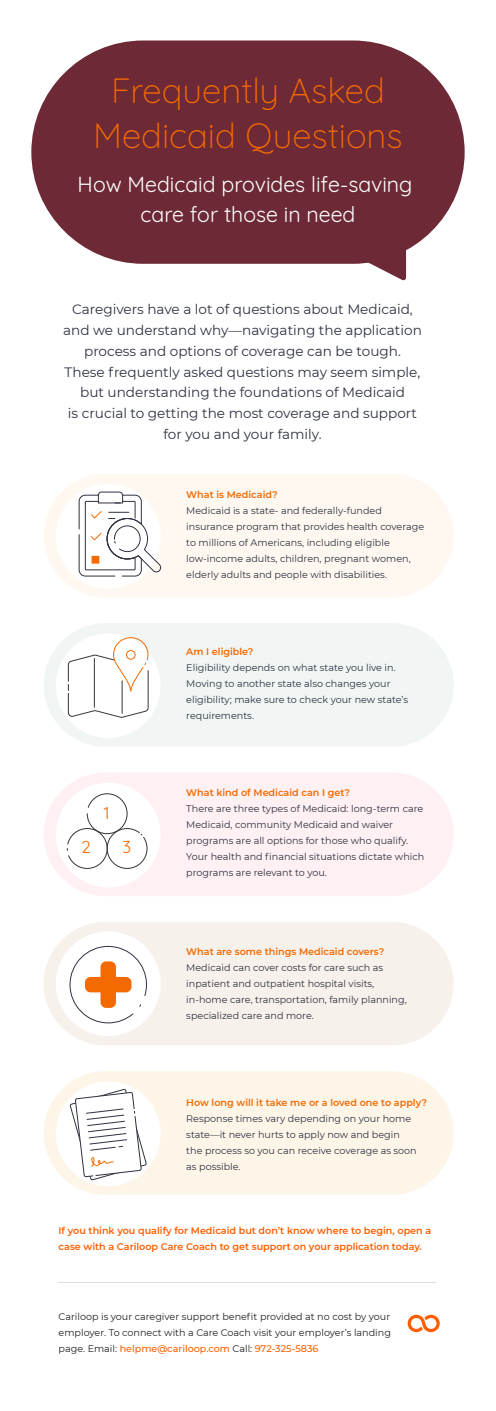
<style>
.page{position:relative;width:496px;height:1411px;background:#fff}
.page>*{position:absolute;margin:0;border:0;box-sizing:border-box;transform-origin:0 0}
.t1{font:300 34.92px/44.7px "Quicksand";color:#f46a02;text-align:center}
.t2{font:21.32px/30.3px "Quicksand";color:#fff;text-align:center}
.t3{font:16.8px "Quicksand";color:#f46a02}
.t4{font:13.6px/20.8px "Montserrat";color:#2e3241;text-align:center}
.t5{font:9.6px/16px "Montserrat";color:#2e3241}
.t6{font:9.6px/16px "Montserrat";color:#241f20;text-align:justify}
.t7{font:600 9.6px "Montserrat";color:#f46a02}
.t8{font:600 9.6px/16px "Montserrat";color:#ff5e00}
.s1{font-weight:500;color:#ff6000}
</style>
<div class="page">
<div style="left:31px;top:40px;width:434px;height:224px;background:#6d2936;border-radius:112px"></div>
<svg style="left:358px;top:251px;width:48px;height:30px"></svg>
<svg style="left:408px;top:1314px;width:32px;height:18px"></svg>
<div style="left:44px;top:623px;width:410px;height:123px;background:#f1f5f4;border-radius:62px"></div>
<div style="left:56px;top:633px;width:105px;height:105px;background:#fff;border-radius:50%"></div>
<svg style="left:68px;top:635px;width:81px;height:83px"></svg>
<div style="left:126px;top:650px;width:10px;height:9px;border:1px solid #f46a02;border-radius:50%"></div>
<hr style="left:94px;top:658px;width:1px;height:49px;background:#353535">
<hr style="left:122px;top:680px;width:1px;height:33px;background:#353535">
<hr style="left:59px;top:1282px;width:377px;height:1px;background:#2e3241">
<div style="left:44px;top:473px;width:410px;height:124px;background:#fff8f1;border-radius:62px"></div>
<div style="left:56px;top:484px;width:105px;height:104px;background:#fff;border-radius:50%"></div>
<svg style="left:78px;top:491px;width:84px;height:86px"></svg>
<div style="left:44px;top:772px;width:410px;height:124px;background:#fff0f3;border-radius:62px"></div>
<div style="left:56px;top:782px;width:105px;height:105px;background:#fff;border-radius:50%"></div>
<svg style="left:67px;top:793px;width:81px;height:76px"></svg>
<div style="left:44px;top:921px;width:410px;height:124px;background:#f7f1eb;border-radius:62px"></div>
<div style="left:56px;top:931px;width:105px;height:105px;background:#fff;border-radius:50%"></div>
<svg style="left:69px;top:945px;width:78px;height:78px"></svg>
<div style="left:44px;top:1071px;width:410px;height:123px;background:#fef5e9;border-radius:62px"></div>
<div style="left:56px;top:1081px;width:105px;height:105px;background:#fff;border-radius:50%"></div>
<svg style="left:69px;top:1088px;width:78px;height:92px"></svg>
<h1 class="t1" style="left:93px;top:65px;width:311px">Frequently Asked<br>Medicaid Questions</h1>
<h2 class="t2" style="left:78px;top:167px;width:336px">How Medicaid provides life-saving care for those in need</h2>
<p class="t4" style="left:63px;top:298px;width:360px">Caregivers have a lot of questions about Medicaid, and we understand why—navigating the application process and options of coverage can be tough.<br>These frequently asked questions may seem simple, but understanding the foundations of Medicaid<br>is crucial to getting the most coverage and support for you and your family.</p>
<p class="t7" style="left:186px;top:487px;width:93px">What is Medicaid?</p>
<p class="t5" style="left:186px;top:502px;width:239px">Medicaid is a state- and federally-funded insurance program that provides health coverage to millions of Americans, including eligible low-income adults, children, pregnant women, elderly adults and people with disabilities.</p>
<h3 class="t3" style="left:81px;top:834px;width:11px">2</h3>
<h3 class="t3" style="left:104px;top:799px;width:7px">1</h3>
<h3 class="t3" style="left:104px;top:804px;width:7px">1</h3>
<h3 class="t3" style="left:123px;top:834px;width:10px">3</h3>
<p class="t7" style="left:186px;top:644px;width:69px">Am I eligible?</p>
<p class="t5" style="left:186px;top:659px;width:223px">Eligibility depends on what state you live in.<br>Moving to another state also changes your eligibility; make sure to check your new state’s requirements.</p>
<p class="t7" style="left:186px;top:786px;width:165px">What kind of Medicaid can I get?</p>
<p class="t5" style="left:186px;top:800px;width:239px">There are three types of Medicaid: long-term care Medicaid, community Medicaid and waiver programs are all options for those who qualify.<br>Your health and financial situations dictate which programs are relevant to you.</p>
<p class="t7" style="left:186px;top:944px;width:199px">What are some things Medicaid covers?</p>
<p class="t5" style="left:186px;top:959px;width:222px">Medicaid can cover costs for care such as inpatient and outpatient hospital visits, in-home care, transportation, family planning, specialized care and more.</p>
<p class="t7" style="left:186px;top:1095px;width:242px">How long will it take me or a loved one to apply?</p>
<p class="t5" style="left:186px;top:1110px;width:232px">Response times vary depending on your home state—it never hurts to apply now and begin the process so you can receive coverage as soon as possible.</p>
<p class="t8" style="left:59px;top:1222px;width:374px">If you think you qualify for Medicaid but don’t know where to begin, open a case with a Cariloop Care Coach to get support on your application today.</p>
<p class="t6" style="left:59px;top:1308px;width:334px">Cariloop is your caregiver support benefit provided at no cost by your employer. To connect with a Care Coach visit your employer’s landing page. Email: <span class="s1">helpme@cariloop.com</span> Call: <span class="s1">972-325-5836</span></p>
</div>
